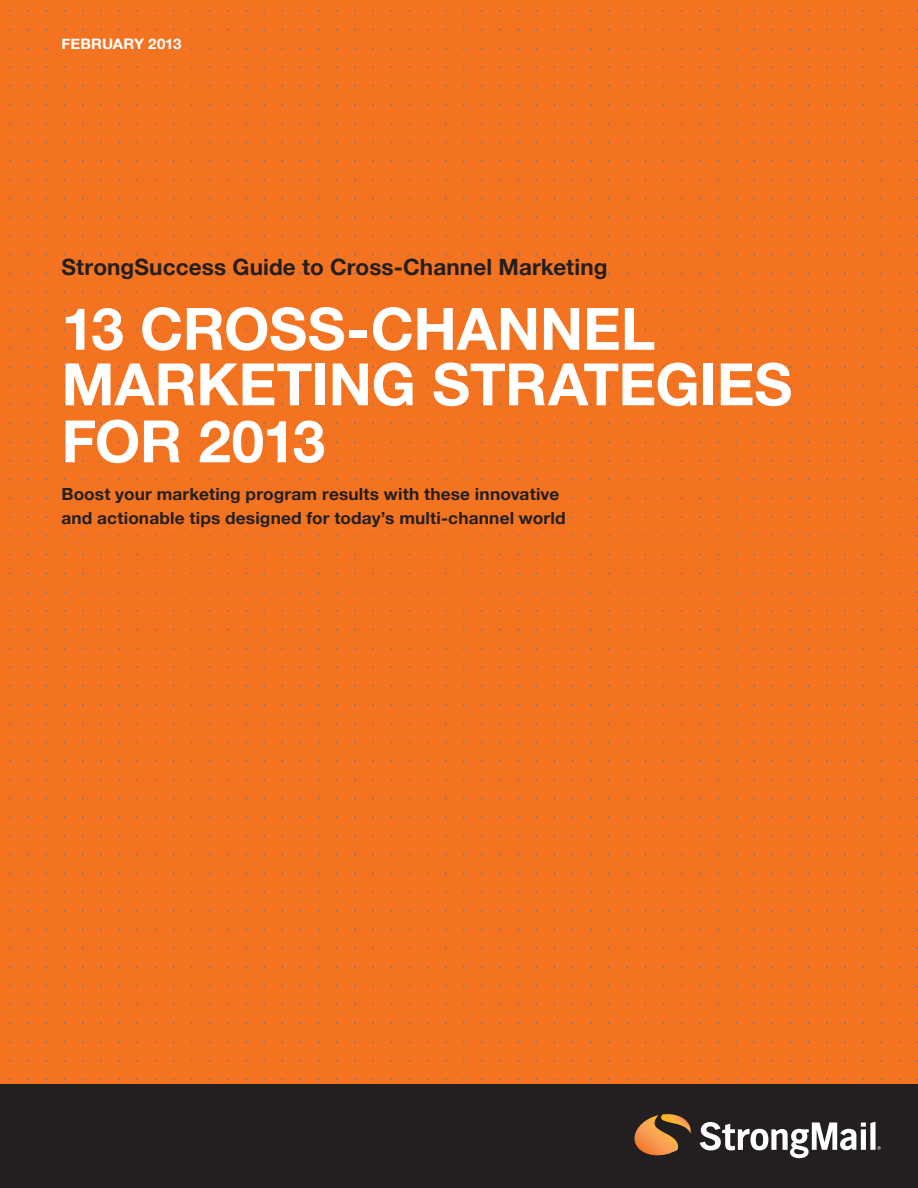
<style>
.page{position:relative;width:918px;height:1188px;background:#fff}
.page>*{position:absolute;margin:0;border:0;box-sizing:border-box;transform-origin:0 0}
.t1{font:700 58.5px/56.2px "Helvetica Neue";letter-spacing:-.005em;color:#fff}
.t2{font:700 22.5px "Helvetica Neue";letter-spacing:.005em;color:#231f20}
.t3{font:700 16.8px/24px "Helvetica Neue";letter-spacing:.01em;color:#231f20}
.t4{font:700 14.55px "Helvetica Neue";letter-spacing:.005em;color:#fff}
</style>
<div class="page">
<div style="left:0;top:0;width:918px;height:1086px;background:#f47321"></div>
<svg style="left:9px;top:10px;width:909px;height:2px"></svg>
<svg style="left:9px;top:29px;width:909px;height:2px"></svg>
<svg style="left:9px;top:47px;width:909px;height:2px"></svg>
<svg style="left:9px;top:66px;width:909px;height:2px"></svg>
<svg style="left:9px;top:85px;width:909px;height:2px"></svg>
<svg style="left:9px;top:104px;width:909px;height:2px"></svg>
<svg style="left:9px;top:122px;width:909px;height:2px"></svg>
<svg style="left:9px;top:141px;width:909px;height:2px"></svg>
<svg style="left:9px;top:160px;width:909px;height:2px"></svg>
<svg style="left:9px;top:179px;width:909px;height:2px"></svg>
<svg style="left:9px;top:197px;width:909px;height:2px"></svg>
<svg style="left:9px;top:216px;width:909px;height:2px"></svg>
<svg style="left:9px;top:235px;width:909px;height:2px"></svg>
<svg style="left:9px;top:254px;width:909px;height:2px"></svg>
<svg style="left:9px;top:272px;width:909px;height:2px"></svg>
<svg style="left:9px;top:291px;width:909px;height:2px"></svg>
<svg style="left:9px;top:310px;width:909px;height:2px"></svg>
<svg style="left:9px;top:329px;width:909px;height:2px"></svg>
<svg style="left:9px;top:347px;width:909px;height:2px"></svg>
<svg style="left:9px;top:366px;width:909px;height:2px"></svg>
<svg style="left:9px;top:385px;width:909px;height:2px"></svg>
<svg style="left:9px;top:404px;width:909px;height:2px"></svg>
<svg style="left:9px;top:422px;width:909px;height:2px"></svg>
<svg style="left:9px;top:441px;width:909px;height:2px"></svg>
<svg style="left:9px;top:460px;width:909px;height:2px"></svg>
<svg style="left:9px;top:479px;width:909px;height:2px"></svg>
<svg style="left:9px;top:497px;width:909px;height:2px"></svg>
<svg style="left:9px;top:516px;width:909px;height:2px"></svg>
<svg style="left:9px;top:535px;width:909px;height:2px"></svg>
<svg style="left:9px;top:554px;width:909px;height:2px"></svg>
<svg style="left:9px;top:572px;width:909px;height:2px"></svg>
<svg style="left:9px;top:591px;width:909px;height:2px"></svg>
<svg style="left:9px;top:610px;width:909px;height:2px"></svg>
<svg style="left:9px;top:629px;width:909px;height:2px"></svg>
<svg style="left:9px;top:647px;width:909px;height:2px"></svg>
<svg style="left:9px;top:666px;width:909px;height:2px"></svg>
<svg style="left:9px;top:685px;width:909px;height:2px"></svg>
<svg style="left:9px;top:704px;width:909px;height:2px"></svg>
<svg style="left:9px;top:722px;width:909px;height:2px"></svg>
<svg style="left:9px;top:741px;width:909px;height:2px"></svg>
<svg style="left:9px;top:760px;width:909px;height:2px"></svg>
<svg style="left:9px;top:779px;width:909px;height:2px"></svg>
<svg style="left:9px;top:797px;width:909px;height:2px"></svg>
<svg style="left:9px;top:816px;width:909px;height:2px"></svg>
<svg style="left:9px;top:835px;width:909px;height:2px"></svg>
<svg style="left:9px;top:854px;width:909px;height:2px"></svg>
<svg style="left:9px;top:872px;width:909px;height:2px"></svg>
<svg style="left:9px;top:891px;width:909px;height:2px"></svg>
<svg style="left:9px;top:910px;width:909px;height:2px"></svg>
<svg style="left:9px;top:929px;width:909px;height:2px"></svg>
<svg style="left:9px;top:947px;width:909px;height:2px"></svg>
<svg style="left:9px;top:966px;width:909px;height:2px"></svg>
<svg style="left:9px;top:985px;width:909px;height:2px"></svg>
<svg style="left:9px;top:1004px;width:909px;height:2px"></svg>
<svg style="left:9px;top:1022px;width:909px;height:2px"></svg>
<svg style="left:9px;top:1041px;width:909px;height:2px"></svg>
<svg style="left:9px;top:1060px;width:909px;height:2px"></svg>
<svg style="left:9px;top:1079px;width:909px;height:2px"></svg>
<div style="left:0;top:1084px;width:918px;height:104px;background:#231f20"></div>
<svg style="left:700px;top:1122px;width:181px;height:36px"></svg>
<svg style="left:634px;top:1114px;width:57px;height:41px"></svg>
<p class="t4" style="left:62px;top:33px;width:122px">FEBRUARY 2013</p>
<p class="t2" style="left:62px;top:249px;width:548px">StrongSuccess Guide to Cross-Channel Marketing</p>
<p class="t1" style="left:62px;top:302px;width:732px">13 CROSS-CHANNEL<br>MARKETING STRATEGIES<br>FOR 2013</p>
<p class="t3" style="left:62px;top:482px;width:506px">Boost your marketing program results with these innovative and actionable tips designed for today’s multi-channel world</p>
</div>
